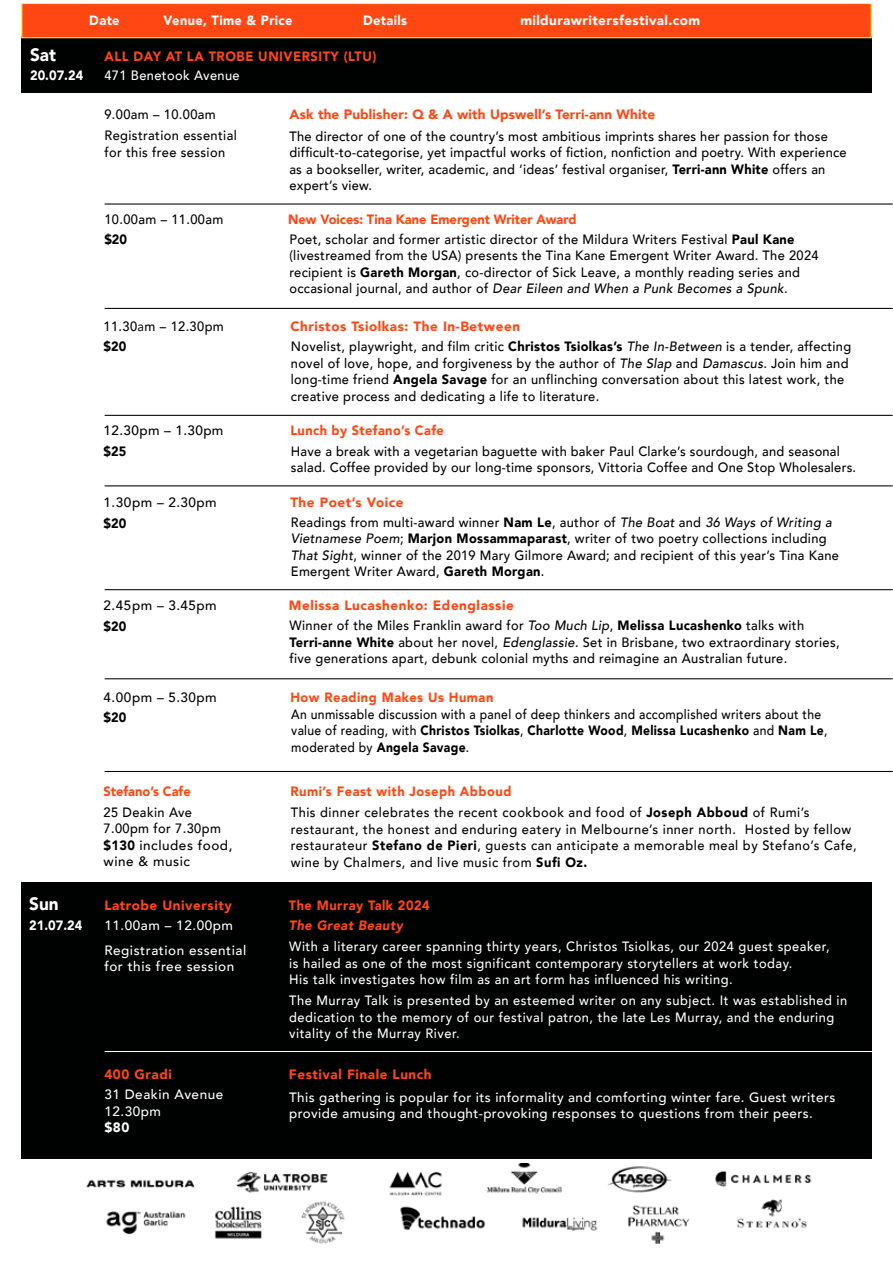
<style>
.page{position:relative;width:893px;height:1263px;background:#fff}
.page>*{position:absolute;margin:0;border:0;box-sizing:border-box;transform-origin:0 0}
.t1{font:900 18px "Avenir";color:#fff;scale:.95 1}
.t2{font:500 13.5px/16.5px "Avenir";letter-spacing:.025em;color:#000;scale:.95 1}
.t3{font:500 13.5px/16.5px "Avenir";letter-spacing:.04em;color:#fff;scale:.95 1}
.t4{font:500 13.5px/16.5px "Avenir";letter-spacing:.04em;color:#fff}
.t5{font:500 13.5px/16.5px "Avenir";letter-spacing:.025em;color:#000;scale:.9 1}
.t6{font:900 13.5px "Avenir";letter-spacing:.04em;color:#ff4713}
.t7{font:900 13.5px "Avenir";letter-spacing:.04em;color:#ff4713;scale:.95 1}
.t8{font:500 13.5px "Avenir";letter-spacing:.025em;color:#000}
.t9{font:900 13.5px "Avenir";color:#ff4713;scale:.95 1}
.t10{font:900 13.5px "Avenir";letter-spacing:.01em;color:#ff4713}
.t11{font:900 13.5px "Avenir";letter-spacing:.03em;color:#fff;scale:.95 1}
.t12{font:900 13.5px "Avenir";letter-spacing:.03em;color:#fff}
.t13{font:900 13.5px "Avenir";color:#000;scale:.95 1}
.t14{font:italic 900 13.5px "Avenir";letter-spacing:.04em;color:#ff4713;scale:.95 1}
.s1{color:#fff}
.s2{font-weight:900}
.s3{font-style:italic}
.s4{font-weight:400}
</style>
<div class="page">
<div style="left:21px;top:36px;width:851px;height:57px;background:#000101"></div>
<div style="left:21px;top:882px;width:851px;height:277px;background:#000101"></div>
<div style="left:21px;top:3px;width:851px;height:35px;background:#ff4713;border:1px solid #fff33b"></div>
<hr style="left:105px;top:415px;width:788px;height:1px;background:#000">
<hr style="left:105px;top:485px;width:788px;height:1px;background:#000">
<hr style="left:105px;top:589px;width:788px;height:1px;background:#000">
<hr style="left:105px;top:678px;width:788px;height:1px;background:#000">
<hr style="left:105px;top:771px;width:788px;height:1px;background:#000">
<hr style="left:105px;top:203px;width:788px;height:2px;background:#000">
<hr style="left:105px;top:308px;width:788px;height:1px;background:#000">
<hr style="left:105px;top:1051px;width:788px;height:1px;background:#fff">
<img style="left:86px;top:1163px;width:726px;height:81px">
<p class="t11" style="left:89px;top:8px;width:33px">Date</p>
<p class="t11" style="left:164px;top:8px;width:137px">Venue, Time &amp; Price</p>
<p class="t11" style="left:363px;top:8px;width:48px">Details</p>
<p class="t12" style="left:520px;top:8px;width:181px">mildurawritersfestival.com</p>
<h1 class="t1" style="left:30px;top:39px;width:29px">Sat</h1>
<p class="t7" style="left:104px;top:45px;width:288px">ALL DAY AT LA TROBE UNIVERSITY (LTU)</p>
<p class="t11" style="left:30px;top:64px;width:57px">20.07.24</p>
<p class="t3" style="left:104px;top:67px;width:144px">471 Benetook Avenue</p>
<p class="t2" style="left:104px;top:105px;width:119px">9.00am – 10.00am</p>
<p class="t10" style="left:290px;top:102px;width:367px">Ask the Publisher: Q &amp; A with Upswell’s Terri-ann White</p>
<p class="t2" style="left:104px;top:126px;width:145px;line-height:17.1px">Registration essential for this free session <span class="s1">m</span></p>
<p class="t2" style="left:289px;top:127px;width:588px">The director of one of the country’s most ambitious imprints shares her passion for those difficult-to-categorise, yet impactful works of fiction, nonfiction and poetry. With experience as a bookseller, writer, academic, and ‘ideas’ festival organiser, <span class="s2">Terri-ann White</span> offers an expert’s view.</p>
<p class="t2" style="left:289px;top:230px;width:558px">Poet, scholar and former artistic director of the Mildura Writers Festival <span class="s2">Paul Kane </span>(livestreamed from the USA) presents the Tina Kane Emergent Writer Award. The 2024 recipient is <span class="s2">Gareth Morgan</span>, co-director of Sick Leave, a monthly reading series and occasional journal, and author of <span class="s3">Dear Eileen and When a Punk Becomes a Spunk</span>.</p>
<p class="t2" style="left:104px;top:210px;width:127px">10.00am – 11.00am</p>
<p class="t9" style="left:288px;top:207px;width:305px">New Voices: Tina Kane Emergent Writer Award</p>
<p class="t13" style="left:104px;top:228px;width:25px">$20</p>
<p class="t2" style="left:104px;top:317px;width:128px">11.30<span class="s4">a</span>m – 12.30pm</p>
<p class="t6" style="left:290px;top:314px;width:231px">Christos Tsiolkas: The In-Between</p>
<p class="t13" style="left:104px;top:335px;width:25px">$20</p>
<p class="t2" style="left:291px;top:337px;width:591px">Novelist, playwright, and film critic <span class="s2">Christos Tsiolkas’s</span> <span class="s3">The In-Between</span> is a tender, affecting novel of love, hope, and forgiveness by the author of <span class="s3">The Slap</span> and <span class="s3">Damascus</span>. Join him and long-time friend <span class="s2">Angela Savage</span> for an unflinching conversation about this latest work, the creative process and dedicating a life to literature.</p>
<p class="t8" style="left:104px;top:419px;width:121px">12.30pm – 1.30pm</p>
<p class="t7" style="left:290px;top:419px;width:163px">Lunch by Stefano’s Cafe</p>
<p class="t13" style="left:104px;top:440px;width:25px">$25</p>
<p class="t8" style="left:104px;top:490px;width:114px">1.30pm – 2.30pm</p>
<p class="t6" style="left:290px;top:491px;width:115px">The Poet’s Voice</p>
<p class="t13" style="left:104px;top:511px;width:25px">$20</p>
<p class="t2" style="left:291px;top:442px;width:596px">Have a break with a vegetarian baguette with baker Paul Clarke’s sourdough, and seasonal salad. Coffee provided by our long-time sponsors, Vittoria Coffee and One Stop Wholesalers.</p>
<p class="t2" style="left:291px;top:513px;width:578px">Readings from multi-award winner <span class="s2">Nam Le</span>, author of <span class="s3">The Boat</span> and <span class="s3">36 Ways of Writing a Vietnamese Poem</span>; <span class="s2">Marjon Mossammaparast</span>, writer of two poetry collections including <span class="s3">That Sight</span>, winner of the 2019 Mary Gilmore Award; and recipient of this year’s Tina Kane Emergent Writer Award, <span class="s2">Gareth Morgan</span>.</p>
<p class="t8" style="left:104px;top:594px;width:114px">2.45pm – 3.45pm</p>
<p class="t6" style="left:289px;top:594px;width:226px">Melissa Lucashenko: Edenglassie</p>
<p class="t13" style="left:104px;top:615px;width:25px">$20</p>
<p class="t2" style="left:290px;top:616px;width:580px">Winner of the Miles Franklin award for <span class="s3">Too Much Lip</span>, <span class="s2">Melissa Lucashenko</span> talks with<br><span class="s2">Terri-anne White</span> about her novel, <span class="s3">Edenglassie</span>. Set in Brisbane, two extraordinary stories, five generations apart, debunk colonial myths and reimagine an Australian future.</p>
<p class="t8" style="left:104px;top:685px;width:114px">4.00pm – 5.30pm</p>
<p class="t7" style="left:290px;top:685px;width:215px">How Reading Makes Us Human</p>
<p class="t13" style="left:104px;top:706px;width:25px">$20</p>
<p class="t5" style="left:291px;top:705px;width:597px">An unmissable discussion with a panel of deep thinkers and accomplished writers about the value of reading, with <span class="s2">Christos Tsiolkas</span>, <span class="s2">Charlotte Wood</span>, <span class="s2">Melissa Lucashenko</span> and <span class="s2">Nam Le</span>, moderated by <span class="s2">Angela Savage</span>.</p>
<p class="t9" style="left:104px;top:780px;width:93px">Stefano’s Cafe</p>
<p class="t7" style="left:290px;top:780px;width:234px">Rumi’s Feast with Joseph Abboud</p>
<p class="t2" style="left:104px;top:803px;width:137px">25 Deakin Ave<br>7.00pm for 7.30pm <span class="s2">$130</span> includes food, wine &amp; music</p>
<p class="t2" style="left:291px;top:804px;width:597px">This dinner celebrates the recent cookbook and food of <span class="s2">Joseph Abboud</span> of Rumi’s restaurant, the honest and enduring eatery in Melbourne’s inner north. Hosted by fellow restaurateur <span class="s2">Stefano de Pieri</span>, guests can anticipate a memorable meal by Stefano’s Cafe, wine by Chalmers, and live music from <span class="s2">Sufi Oz.</span></p>
<h1 class="t1" style="left:29px;top:888px;width:32px">Sun</h1>
<p class="t6" style="left:104px;top:894px;width:129px">Latrobe University</p>
<p class="t7" style="left:289px;top:894px;width:150px">The Murray Talk 2024</p>
<p class="t11" style="left:29px;top:913px;width:57px">21.07.24</p>
<p class="t4" style="left:104px;top:916px;width:130px">11.00am – 12.00pm</p>
<p class="t14" style="left:289px;top:914px;width:122px">The Great Beauty</p>
<p class="t4" style="left:104px;top:941px;width:144px">Registration essential for this free session</p>
<p class="t3" style="left:289px;top:938px;width:570px">With a literary career spanning thirty years, Christos Tsiolkas, our 2024 guest speaker, is hailed as one of the most significant contemporary storytellers at work today.<br>His talk investigates how film as an art form has influenced his writing.</p>
<p class="t3" style="left:289px;top:991px;width:589px">The Murray Talk is presented by an esteemed writer on any subject. It was established in dedication to the memory of our festival patron, the late Les Murray, and the enduring vitality of the Murray River.</p>
<p class="t6" style="left:104px;top:1062px;width:69px">400 Gradi</p>
<p class="t6" style="left:289px;top:1062px;width:144px">Festival Finale Lunch</p>
<p class="t4" style="left:104px;top:1086px;width:120px">31 Deakin Avenue<br>12.30pm</p>
<p class="t12" style="left:104px;top:1116px;width:27px">$80</p>
<p class="t4" style="left:289px;top:1088px;width:548px">This gathering is popular for its informality and comforting winter fare. Guest writers provide amusing and thought-provoking responses to questions from their peers.</p>
</div>
